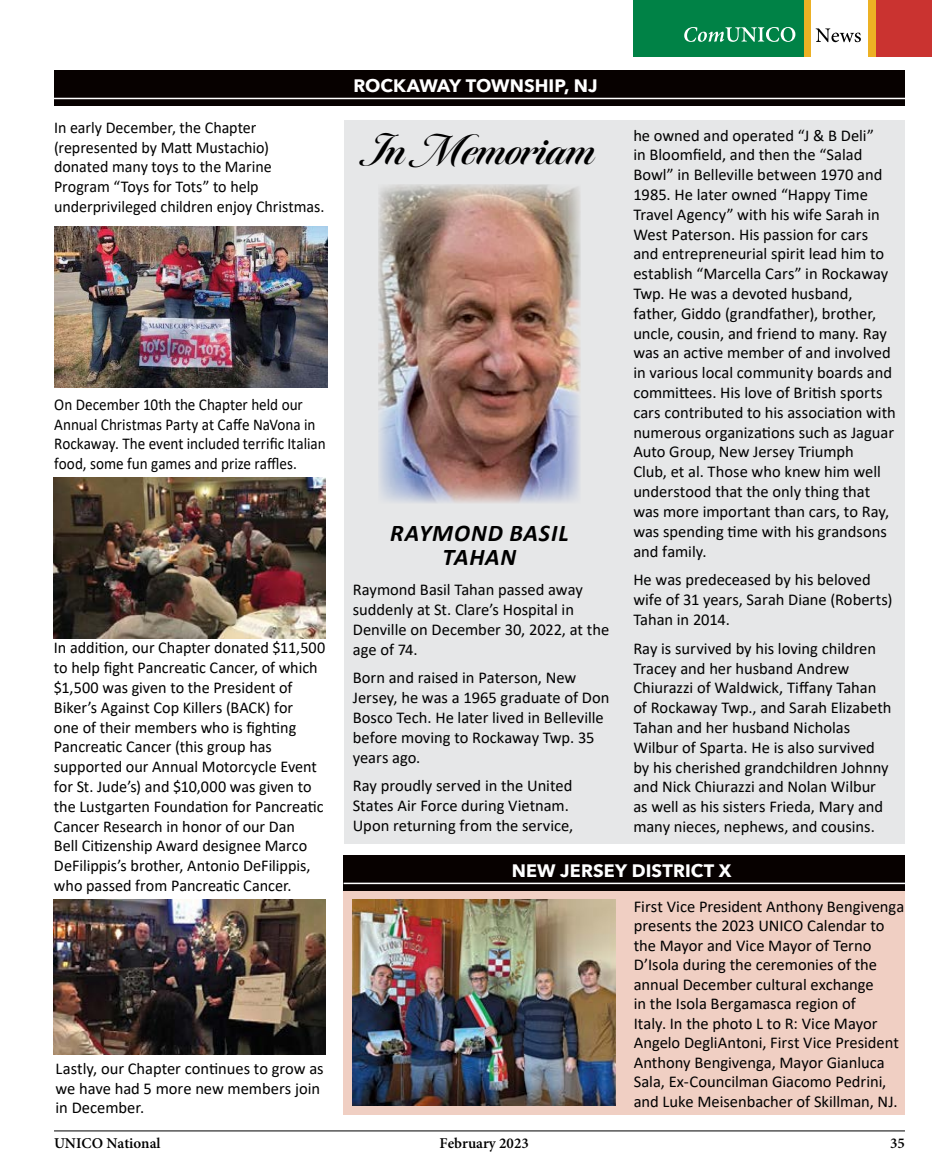
<style>
.page{position:relative;width:932px;height:1175px;background:#fff}
.page>*{position:absolute;margin:0;border:0;box-sizing:border-box;transform-origin:0 0}
.t1{font:700 45px "Tangier";letter-spacing:.01em;color:#000}
.t2{font:italic 700 24px/24px "Calibri";letter-spacing:.03em;color:#000;text-align:center}
.t3{font:700 18px "Avenir Next";letter-spacing:.005em;color:#fff}
.t4{font:16.5px/19.8px "Calibri";color:#000}
.t5{font:16.5px/19.8px "Calibri";color:#000;scale:.92 1}
.t6{font:600 15px "Minion Pro";color:#000}
</style>
<div class="page">
<div style="left:343px;top:891px;width:561px;height:223px;background:#f0cfc3"></div>
<div style="left:54px;top:71px;width:850px;height:35px;background:#070100"></div>
<hr style="left:54px;top:98px;width:850px;height:1px;background:#fff">
<img style="left:54px;top:226px;width:273px;height:161px">
<img style="left:54px;top:478px;width:271px;height:160px">
<img style="left:54px;top:900px;width:271px;height:154px">
<div style="left:344px;top:120px;width:560px;height:723px;background:#e6e7e8"></div>
<img style="left:378px;top:184px;width:202px;height:319px">
<div style="left:343px;top:855px;width:561px;height:36px;background:#070100"></div>
<hr style="left:343px;top:882px;width:561px;height:2px;background:#fff">
<img style="left:353px;top:900px;width:262px;height:205px">
<div style="left:803px;top:0;width:7px;height:56px;background:#edb124"></div>
<div style="left:868px;top:0;width:8px;height:56px;background:#edb124"></div>
<div style="left:633px;top:0;width:170px;height:56px;background:#008246"></div>
<div style="left:876px;top:0;width:56px;height:56px;background:#ca3330"></div>
<svg style="left:815px;top:28px;width:45px;height:14px"></svg>
<svg style="left:684px;top:27px;width:111px;height:15px"></svg>
<hr style="left:54px;top:1130px;width:850px;height:1px;background:#000">
<p class="t4" style="left:54px;top:117px;width:272px">In early December, the Chapter (represented by Matt Mustachio) donated many toys to the Marine Program “Toys for Tots” to help underprivileged children enjoy Christmas.</p>
<p class="t5" style="left:54px;top:394px;width:296px">On December 10th the Chapter held our Annual Christmas Party at Caffe NaVona in Rockaway. The event included terrific Italian food, some fun games and prize raffles.</p>
<p class="t4" style="left:54px;top:637px;width:273px">In addition, our Chapter donated $11,500 to help fight Pancreatic Cancer, of which $1,500 was given to the President of Biker’s Against Cop Killers (BACK) for<br>one of their members who is fighting Pancreatic Cancer (this group has supported our Annual Motorcycle Event for St. Jude’s) and $10,000 was given to the Lustgarten Foundation for Pancreatic Cancer Research in honor of our Dan<br>Bell Citizenship Award designee Marco DeFilippis’s brother, Antonio DeFilippis, who passed from Pancreatic Cancer.</p>
<p class="t4" style="left:56px;top:1057px;width:269px">Lastly, our Chapter continues to grow as we have had 5 more new members join in December.</p>
<p class="t3" style="left:353px;top:70px;width:246px">ROCKAWAY TOWNSHIP, NJ</p>
<p class="t4" style="left:633px;top:125px;width:264px">he owned and operated “J &amp; B Deli”<br>in Bloomfield, and then the “Salad Bowl” in Belleville between 1970 and 1985. He later owned “Happy Time Travel Agency” with his wife Sarah in West Paterson. His passion for cars and entrepreneurial spirit lead him to establish “Marcella Cars” in Rockaway Twp. He was a devoted husband, father, Giddo (grandfather), brother, uncle, cousin, and friend to many. Ray was an active member of and involved in various local community boards and committees. His love of British sports cars contributed to his association with numerous organizations such as Jaguar Auto Group, New Jersey Triumph<br>Club, et al. Those who knew him well understood that the only thing that was more important than cars, to Ray, was spending time with his grandsons and family.</p>
<p class="t4" style="left:633px;top:569px;width:261px">He was predeceased by his beloved wife of 31 years, Sarah Diane (Roberts)<br>Tahan in 2014.</p>
<p class="t4" style="left:633px;top:638px;width:260px">Ray is survived by his loving children Tracey and her husband Andrew Chiurazzi of Waldwick, Tiffany Tahan of Rockaway Twp., and Sarah Elizabeth Tahan and her husband Nicholas Wilbur of Sparta. He is also survived by his cherished grandchildren Johnny and Nick Chiurazzi and Nolan Wilbur as well as his sisters Frieda, Mary and many nieces, nephews, and cousins.</p>
<p class="t3" style="left:512px;top:855px;width:221px">NEW JERSEY DISTRICT X</p>
<p class="t4" style="left:633px;top:896px;width:272px">First Vice President Anthony Bengivenga presents the 2023 UNICO Calendar to the Mayor and Vice Mayor of Terno D’Isola during the ceremonies of the annual December cultural exchange<br>in the Isola Bergamasca region of<br>Italy. In the photo L to R: Vice Mayor Angelo DegliAntoni, First Vice President Anthony Bengivenga, Mayor Gianluca Sala, Ex-Councilman Giacomo Pedrini, and Luke Meisenbacher of Skillman, NJ.</p>
<h1 class="t1" style="left:363px;top:124px;width:233px">In Memoriam</h1>
<h2 class="t2" style="left:390px;top:520px;width:180px">RAYMOND BASIL<br>TAHAN</h2>
<p class="t4" style="left:353px;top:579px;width:258px">Raymond Basil Tahan passed away suddenly at St. Clare’s Hospital in<br>Denville on December 30, 2022, at the age of 74.</p>
<p class="t4" style="left:353px;top:667px;width:258px">Born and raised in Paterson, New<br>Jersey, he was a 1965 graduate of Don<br>Bosco Tech. He later lived in Belleville before moving to Rockaway Twp. 35 years ago.</p>
<p class="t4" style="left:353px;top:775px;width:222px">Ray proudly served in the United<br>States Air Force during Vietnam.<br>Upon returning from the service,</p>
<p class="t6" style="left:54px;top:1134px;width:108px">UNICO National</p>
<p class="t6" style="left:439px;top:1134px;width:91px">February 2023</p>
<p class="t6" style="left:890px;top:1134px;width:16px">35</p>
</div>
